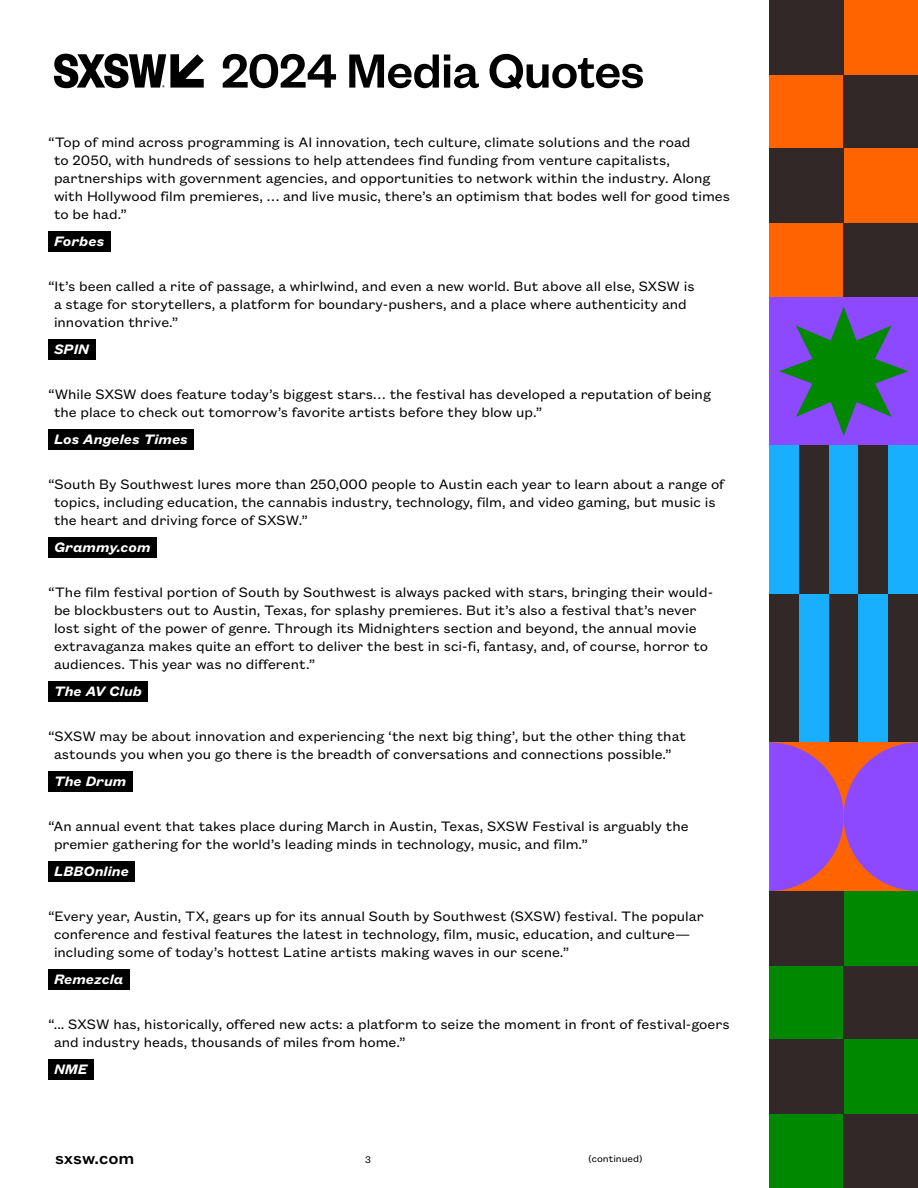
<style>
.page{position:relative;width:918px;height:1188px;background:#fff}
.page>*{position:absolute;margin:0;border:0;box-sizing:border-box;transform-origin:0 0}
.t1{font:500 52.5px "Founders Grotesk";letter-spacing:-.005em;color:#000}
.t2{font:500 18px "Founders Grotesk Text";letter-spacing:-.005em;color:#000}
.t3{font:15px/18px "Founders Grotesk Text";color:#000}
.t4{font:italic 600 15px "Founders Grotesk Text";color:#fff}
.t5{font:10.5px "Founders Grotesk Text";color:#000}
</style>
<div class="page">
<svg style="left:54px;top:54px;width:150px;height:34px"></svg>
<div style="left:48px;top:231px;width:62px;height:21px;background:#000"></div>
<div style="left:48px;top:339px;width:47px;height:21px;background:#000"></div>
<div style="left:48px;top:429px;width:146px;height:21px;background:#000"></div>
<div style="left:48px;top:537px;width:109px;height:21px;background:#000"></div>
<div style="left:48px;top:681px;width:100px;height:21px;background:#000"></div>
<div style="left:48px;top:771px;width:84px;height:21px;background:#000"></div>
<div style="left:48px;top:861px;width:87px;height:21px;background:#000"></div>
<div style="left:48px;top:969px;width:82px;height:21px;background:#000"></div>
<div style="left:48px;top:1059px;width:46px;height:21px;background:#000"></div>
<div style="left:770px;top:965px;width:74px;height:75px;background:#080"></div>
<div style="left:844px;top:965px;width:74px;height:75px;background:#322828"></div>
<div style="left:770px;top:1114px;width:74px;height:74px;background:#080"></div>
<div style="left:844px;top:1114px;width:74px;height:74px;background:#322828"></div>
<div style="left:844px;top:1040px;width:74px;height:74px;background:#080"></div>
<div style="left:770px;top:1040px;width:74px;height:74px;background:#322828"></div>
<div style="left:844px;top:891px;width:74px;height:74px;background:#080"></div>
<div style="left:770px;top:891px;width:74px;height:74px;background:#322828"></div>
<div style="left:770px;top:74px;width:74px;height:74px;background:#ff6400"></div>
<div style="left:844px;top:74px;width:74px;height:74px;background:#322828"></div>
<div style="left:770px;top:223px;width:74px;height:74px;background:#ff6400"></div>
<div style="left:844px;top:223px;width:74px;height:74px;background:#322828"></div>
<div style="left:844px;top:148px;width:74px;height:75px;background:#ff6400"></div>
<div style="left:770px;top:148px;width:74px;height:75px;background:#322828"></div>
<div style="left:844px;top:0;width:74px;height:74px;background:#ff6400"></div>
<div style="left:770px;top:0;width:74px;height:74px;background:#322828"></div>
<div style="left:770px;top:297px;width:148px;height:149px;background:#8c49ff"></div>
<svg style="left:779px;top:307px;width:129px;height:129px"></svg>
<div style="left:799px;top:594px;width:30px;height:148px;background:#19afff"></div>
<div style="left:829px;top:594px;width:30px;height:148px;background:#322828"></div>
<div style="left:859px;top:594px;width:29px;height:148px;background:#19afff"></div>
<div style="left:888px;top:594px;width:30px;height:148px;background:#322828"></div>
<div style="left:770px;top:594px;width:29px;height:148px;background:#322828"></div>
<div style="left:799px;top:446px;width:30px;height:148px;background:#322828"></div>
<div style="left:829px;top:446px;width:30px;height:148px;background:#19afff"></div>
<div style="left:859px;top:446px;width:29px;height:148px;background:#322828"></div>
<div style="left:888px;top:445px;width:30px;height:149px;background:#19afff"></div>
<div style="left:770px;top:445px;width:29px;height:149px;background:#19afff"></div>
<svg style="left:770px;top:742px;width:148px;height:149px;background:#a54ec7"></svg>
<hr style="left:770px;top:0;width:148px;height:1px;background:#080">
<h1 class="t1" style="left:221px;top:38px;width:424px">2024 Media Quotes</h1>
<p class="t3" style="left:54px;top:132px;width:678px;text-indent:-6px">“Top of mind across programming is AI innovation, tech culture, climate solutions and the road<br>to 2050, with hundreds of sessions to help attendees find funding from venture capitalists, partnerships with government agencies, and opportunities to network within the industry. Along with Hollywood film premieres, … and live music, there’s an optimism that bodes well for good times to be had.”</p>
<p class="t4" style="left:54px;top:230px;width:52px">Forbes</p>
<p class="t3" style="left:54px;top:276px;width:642px;text-indent:-6px">“It’s been called a rite of passage, a whirlwind, and even a new world. But above all else, SXSW is a stage for storytellers, a platform for boundary-pushers, and a place where authenticity and innovation thrive.”</p>
<p class="t4" style="left:54px;top:338px;width:37px">SPIN</p>
<p class="t3" style="left:54px;top:384px;width:659px;text-indent:-6px">“While SXSW does feature today’s biggest stars… the festival has developed a reputation of being the place to check out tomorrow’s favorite artists before they blow up.”</p>
<p class="t4" style="left:54px;top:428px;width:135px">Los Angeles Times</p>
<p class="t3" style="left:54px;top:474px;width:672px;text-indent:-6px">“South By Southwest lures more than 250,000 people to Austin each year to learn about a range of topics, including education, the cannabis industry, technology, film, and video gaming, but music is the heart and driving force of SXSW.”</p>
<p class="t4" style="left:54px;top:536px;width:98px">Grammy.com</p>
<p class="t3" style="left:54px;top:582px;width:661px;text-indent:-6px">“The film festival portion of South by Southwest is always packed with stars, bringing their would&shy;be blockbusters out to Austin, Texas, for splashy premieres. But it’s also a festival that’s never lost sight of the power of genre. Through its Midnighters section and beyond, the annual movie extravaganza makes quite an effort to deliver the best in sci-fi, fantasy, and, of course, horror to audiences. This year was no different.”</p>
<p class="t4" style="left:54px;top:680px;width:89px">The AV Club</p>
<p class="t3" style="left:48px;top:726px;width:640px;text-align:center">“SXSW may be about innovation and experiencing ‘the next big thing’, but the other thing that astounds you when you go there is the breadth of conversations and connections possible.”</p>
<p class="t4" style="left:54px;top:770px;width:74px">The Drum</p>
<p class="t3" style="left:54px;top:816px;width:636px;text-indent:-6px">“An annual event that takes place during March in Austin, Texas, SXSW Festival is arguably the premier gathering for the world’s leading minds in technology, music, and film.”</p>
<p class="t4" style="left:54px;top:860px;width:76px">LBBOnline</p>
<p class="t3" style="left:54px;top:906px;width:651px;text-indent:-6px">“Every year, Austin, TX, gears up for its annual South by Southwest (SXSW) festival. The popular conference and festival features the latest in technology, film, music, education, and culture— including some of today’s hottest Latine artists making waves in our scene.”</p>
<p class="t4" style="left:54px;top:968px;width:71px">Remezcla</p>
<p class="t3" style="left:54px;top:1014px;width:677px;text-indent:-6px">“... SXSW has, historically, offered new acts: a platform to seize the moment in front of festival-goers and industry heads, thousands of miles from home.”</p>
<p class="t4" style="left:54px;top:1058px;width:35px">NME</p>
<p class="t2" style="left:55px;top:1146px;width:81px">sxsw.com</p>
<p class="t5" style="left:365px;top:1153px;width:7px">3</p>
<p class="t5" style="left:589px;top:1151px;width:55px">(continued)</p>
</div>
